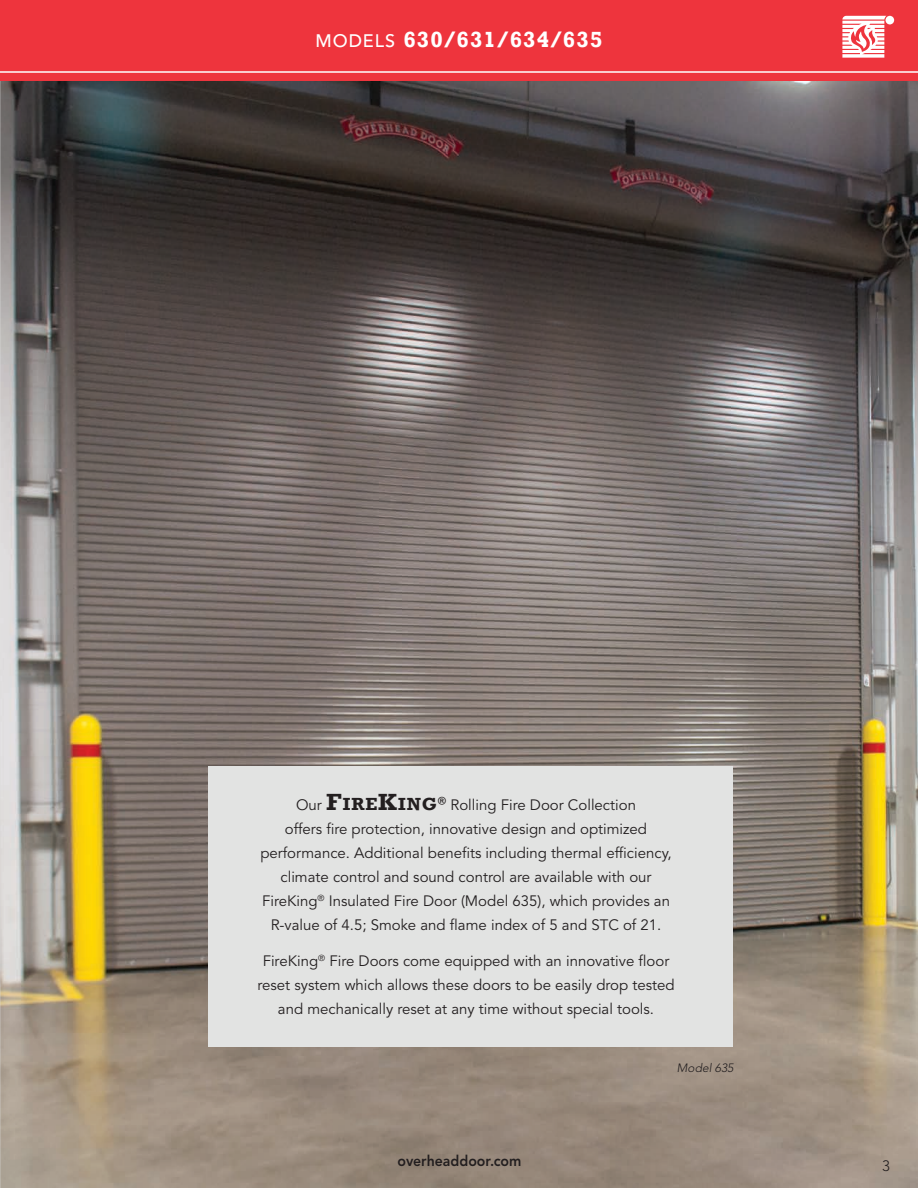
<style>
.page{position:relative;width:918px;height:1188px;background:#fff}
.page>*{position:absolute;margin:0;border:0;box-sizing:border-box;transform-origin:0 0}
.t1{font:700 22.5px "Rockwell";letter-spacing:.05em;color:#fff}
.t2{font:15px/24px "Avenir LT Std";color:#231f20;text-align:center}
.t3{font:800 15px "Avenir LT Std";color:#231f20;scale:.94 1}
.t4{font:300 15px "Avenir LT Std";color:#231f20}
.t5{font:italic 300 12px "Avenir LT Std";color:#231f20}
.s1{font-family:"Avenir LT Std";font-weight:500;font-size:18px}
.s2{font-family:"Rockwell";font-weight:700;font-size:24px}
.s3{font-family:"Rockwell";font-weight:700;font-size:18px}
</style>
<div class="page">
<img style="left:0;top:81px;width:918px;height:1107px">
<div style="left:208px;top:766px;width:525px;height:281px;background:#e2e3e2"></div>
<div style="left:0;top:0;width:918px;height:81px;background:#ee343d"></div>
<hr style="left:0;top:71px;width:918px;height:2px;background:#fff">
<div style="left:886px;top:16px;width:8px;height:8px;background:#fff;border-radius:50%"></div>
<svg style="left:842px;top:16px;width:44px;height:42px"></svg>
<h1 class="t1" style="left:316px;top:26px;width:288px"><span class="s1">MODELS</span> 630/631/634/635</h1>
<p class="t2" style="left:260px;top:793px;width:413px">Our <span class="s2">F</span><span class="s3">IRE</span><span class="s2">K</span><span class="s3">ING</span><sup>®</sup> Rolling Fire Door Collection<br>offers fire protection, innovative design and optimized performance. Additional benefits including thermal efficiency, climate control and sound control are available with our FireKing<sup>®</sup> Insulated Fire Door (Model 635), which provides an R-value of 4.5; Smoke and flame index of 5 and STC of 21.</p>
<p class="t2" style="left:257px;top:949px;width:419px">FireKing<sup>®</sup> Fire Doors come equipped with an innovative floor reset system which allows these doors to be easily drop tested and mechanically reset at any time without special tools.</p>
<p class="t3" style="left:398px;top:1152px;width:133px">overheaddoor.com</p>
<p class="t5" style="left:677px;top:1061px;width:58px">Model 635</p>
<p class="t4" style="left:882px;top:1157px;width:9px">3</p>
</div>
